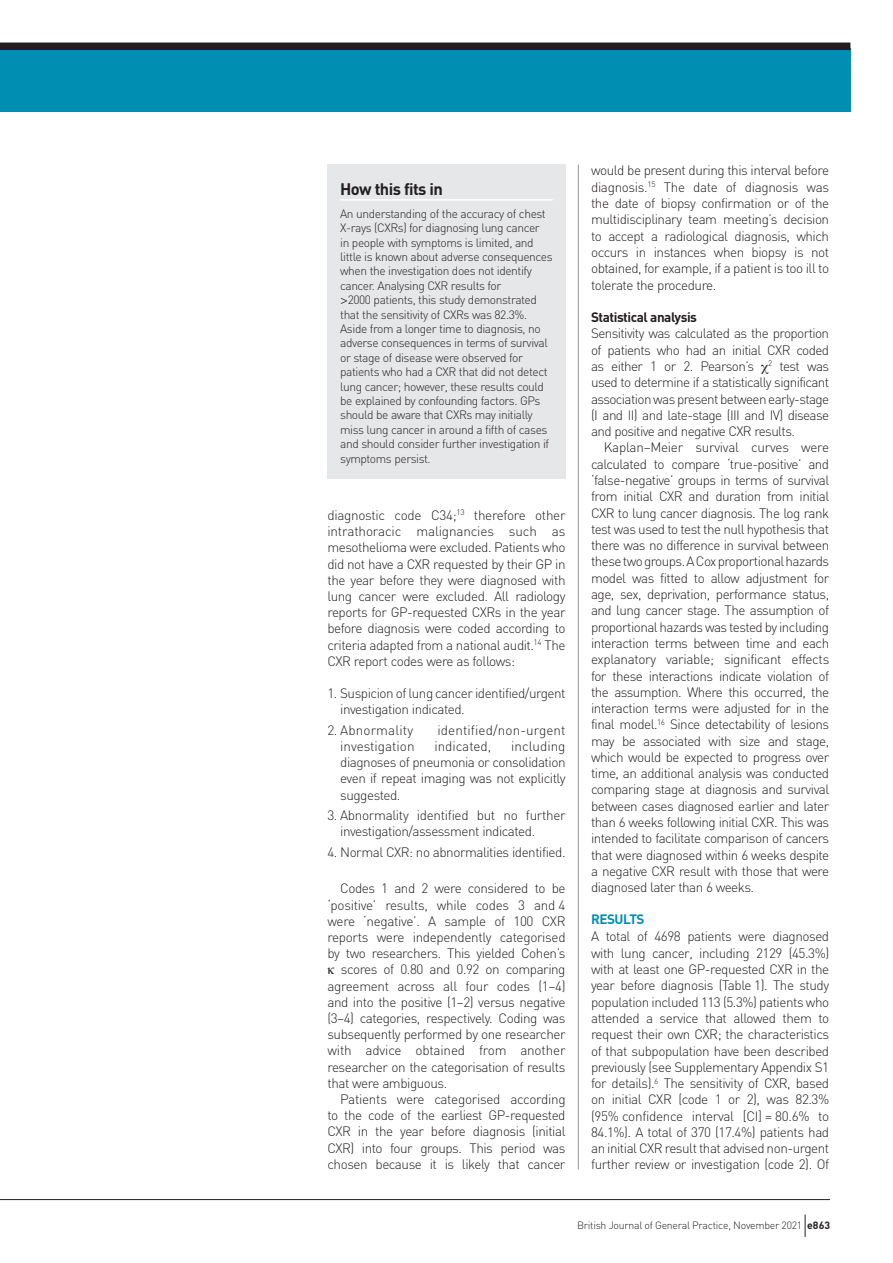
<style>
.page{position:relative;width:893px;height:1263px;background:#fff}
.page>*{position:absolute;margin:0;border:0;box-sizing:border-box;transform-origin:0 0}
.t1{font:700 16.5px "DIN";letter-spacing:-.035em;color:#231f20}
.t2{font:300 13.5px/16.4px "DIN";letter-spacing:-.035em;color:#231f20;text-align:justify}
.t3{font:300 13.5px "DIN";letter-spacing:.01em;color:#231f20}
.t4{font:300 13.5px "DIN";letter-spacing:-.015em;color:#231f20}
.t5{font:300 13.5px "DIN";color:#231f20}
.t6{font:700 13.5px "DIN";letter-spacing:-.035em;color:#231f20}
.t7{font:700 13.5px "DIN";letter-spacing:-.035em;color:#008fb3}
.t8{font:300 12px/14.4px "DIN";letter-spacing:-.035em;color:#231f20}
.t9{font:300 10.5px "DIN";letter-spacing:-.025em;color:#231f20}
.s1{font-family:"Helvetica"}
.s2{font-weight:700}
</style>
<div class="page">
<div style="left:0;top:48px;width:850px;height:63px;background:#008fb3"></div>
<div style="left:0;top:43px;width:850px;height:7px;background:#231f20"></div>
<hr style="left:578px;top:165px;width:1px;height:1004px;background:#939598">
<div style="left:327px;top:165px;width:239px;height:314px;background:#e6e7e9"></div>
<hr style="left:340px;top:199px;width:213px;height:2px;background:#fff">
<hr style="left:0;top:1199px;width:830px;height:1px;background:#231f20">
<svg style="left:805px;top:1214px;width:1px;height:23px"></svg>
<p class="t1" style="left:340px;top:178px;width:104px">How this fits in</p>
<p class="t8" style="left:340px;top:206px;width:214px">An understanding of the accuracy of chest X-rays (CXRs) for diagnosing lung cancer<br>in people with symptoms is limited, and little is known about adverse consequences when the investigation does not identify cancer. Analysing CXR results for<br><span class="s1">&gt;</span>2000 patients, this study demonstrated that the sensitivity of CXRs was 82.3%.<br>Aside from a longer time to diagnosis, no adverse consequences in terms of survival or stage of disease were observed for patients who had a CXR that did not detect lung cancer; however, these results could be explained by confounding factors. GPs should be aware that CXRs may initially miss lung cancer in around a fifth of cases and should consider further investigation if symptoms persist.</p>
<p class="t2" style="left:327px;top:507px;width:240px">diagnostic code C34;<sup>13</sup> therefore other intrathoracic malignancies such as mesothelioma were excluded. Patients who did not have a CXR requested by their GP in the year before they were diagnosed with lung cancer were excluded. All radiology reports for GP-requested CXRs in the year before diagnosis were coded according to criteria adapted from a national audit.<sup>14</sup> The CXR report codes were as follows:</p>
<p class="t2" style="left:340px;top:685px;width:227px;text-indent:-13px">1. Suspicion of lung cancer identified/urgent investigation indicated.</p>
<p class="t3" style="left:327px;top:722px;width:87px">2. Abnormality</p>
<p class="t3" style="left:437px;top:722px;width:130px">identified/non-urgent</p>
<p class="t5" style="left:340px;top:738px;width:76px">investigation</p>
<p class="t5" style="left:434px;top:738px;width:58px">indicated,</p>
<p class="t2" style="left:340px;top:738px;width:227px;text-indent:171px">including diagnoses of pneumonia or consolidation even if repeat imaging was not explicitly suggested.</p>
<p class="t2" style="left:340px;top:807px;width:227px;text-indent:-13px">3. Abnormality identified but no further investigation/assessment indicated.</p>
<p class="t2" style="left:327px;top:843px;width:240px">4. Normal CXR: no abnormalities identified.</p>
<p class="t2" style="left:340px;top:880px;width:227px">Codes 1 and 2 were considered to be</p>
<p class="t2" style="left:327px;top:896px;width:240px">‘positive’ results, while codes 3 and 4</p>
<p class="t2" style="left:327px;top:912px;width:240px">were ‘negative’. A sample of 100 CXR</p>
<p class="t2" style="left:327px;top:929px;width:240px">reports were independently categorised</p>
<p class="t2" style="left:327px;top:945px;width:240px">by two researchers. This yielded Cohen’s</p>
<p class="t2" style="left:341px;top:961px;width:226px">scores of 0.80 and 0.92 on comparing</p>
<p class="t2" style="left:327px;top:977px;width:240px">agreement across all four codes (1–4)</p>
<p class="t2" style="left:327px;top:993px;width:240px">and into the positive (1–2) versus negative</p>
<p class="t2" style="left:327px;top:1010px;width:240px">(3–4) categories, respectively. Coding was</p>
<p class="t2" style="left:327px;top:1026px;width:240px">subsequently performed by one researcher</p>
<p class="t4" style="left:327px;top:1042px;width:240px">with advice obtained from another</p>
<p class="t2" style="left:327px;top:1058px;width:240px">researcher on the categorisation of results</p>
<p class="t2" style="left:327px;top:1074px;width:121px">that were ambiguous.</p>
<p class="t2" style="left:340px;top:1091px;width:227px">Patients were categorised according</p>
<p class="t2" style="left:327px;top:1107px;width:240px">to the code of the earliest GP-requested</p>
<p class="t2" style="left:327px;top:1123px;width:240px">CXR in the year before diagnosis (initial</p>
<p class="t2" style="left:327px;top:1139px;width:240px">CXR) into four groups. This period was</p>
<p class="t2" style="left:327px;top:1155px;width:240px">chosen because it is likely that cancer</p>
<p class="t2" style="left:591px;top:162px;width:240px">would be present during this interval before diagnosis.<sup>15</sup> The date of diagnosis was the date of biopsy confirmation or of the multidisciplinary team meeting’s decision to accept a radiological diagnosis, which occurs in instances when biopsy is not obtained, for example, if a patient is too ill to tolerate the procedure.</p>
<p class="t6" style="left:591px;top:308px;width:107px">Statistical analysis</p>
<p class="t2" style="left:591px;top:325px;width:240px">Sensitivity was calculated as the proportion of patients who had an initial CXR coded as either 1 or 2. Pearson’s <sup>2</sup> test was used to determine if a statistically significant association was present between early-stage (I and II) and late-stage (III and IV) disease and positive and negative CXR results.</p>
<p class="t2" style="left:591px;top:439px;width:240px;text-indent:13px">Kaplan–Meier survival curves were calculated to compare ‘true-positive’ and ‘false-negative’ groups in terms of survival from initial CXR and duration from initial CXR to lung cancer diagnosis. The log rank test was used to test the null hypothesis that there was no difference in survival between these two groups. A Cox proportional hazards model was fitted to allow adjustment for age, sex, deprivation, performance status, and lung cancer stage. The assumption of proportional hazards was tested by including interaction terms between time and each explanatory variable; significant effects for these interactions indicate violation of the assumption. Where this occurred, the interaction terms were adjusted for in the final model.<sup>16</sup> Since detectability of lesions may be associated with size and stage, which would be expected to progress over time, an additional analysis was conducted comparing stage at diagnosis and survival between cases diagnosed earlier and later than 6 weeks following initial CXR. This was intended to facilitate comparison of cancers that were diagnosed within 6 weeks despite a negative CXR result with those that were diagnosed later than 6 weeks.</p>
<p class="t7" style="left:591px;top:910px;width:55px">RESULTS</p>
<p class="t2" style="left:591px;top:928px;width:240px">A total of 4698 patients were diagnosed with lung cancer, including 2129 (45.3%) with at least one GP-requested CXR in the year before diagnosis (Table 1). The study population included 113 (5.3%) patients who attended a service that allowed them to request their own CXR; the characteristics of that subpopulation have been described previously (see Supplementary Appendix S1 for details).<sup>6</sup> The sensitivity of CXR, based on initial CXR (code 1 or 2), was 82.3% (95% confidence interval [CI] = 80.6% to 84.1%). A total of 370 (17.4%) patients had an initial CXR result that advised non-urgent further review or investigation (code 2). Of</p>
<p class="t9" style="left:577px;top:1219px;width:254px">British Journal of General Practice, November 2021 <span class="s2">e863</span></p>
</div>
